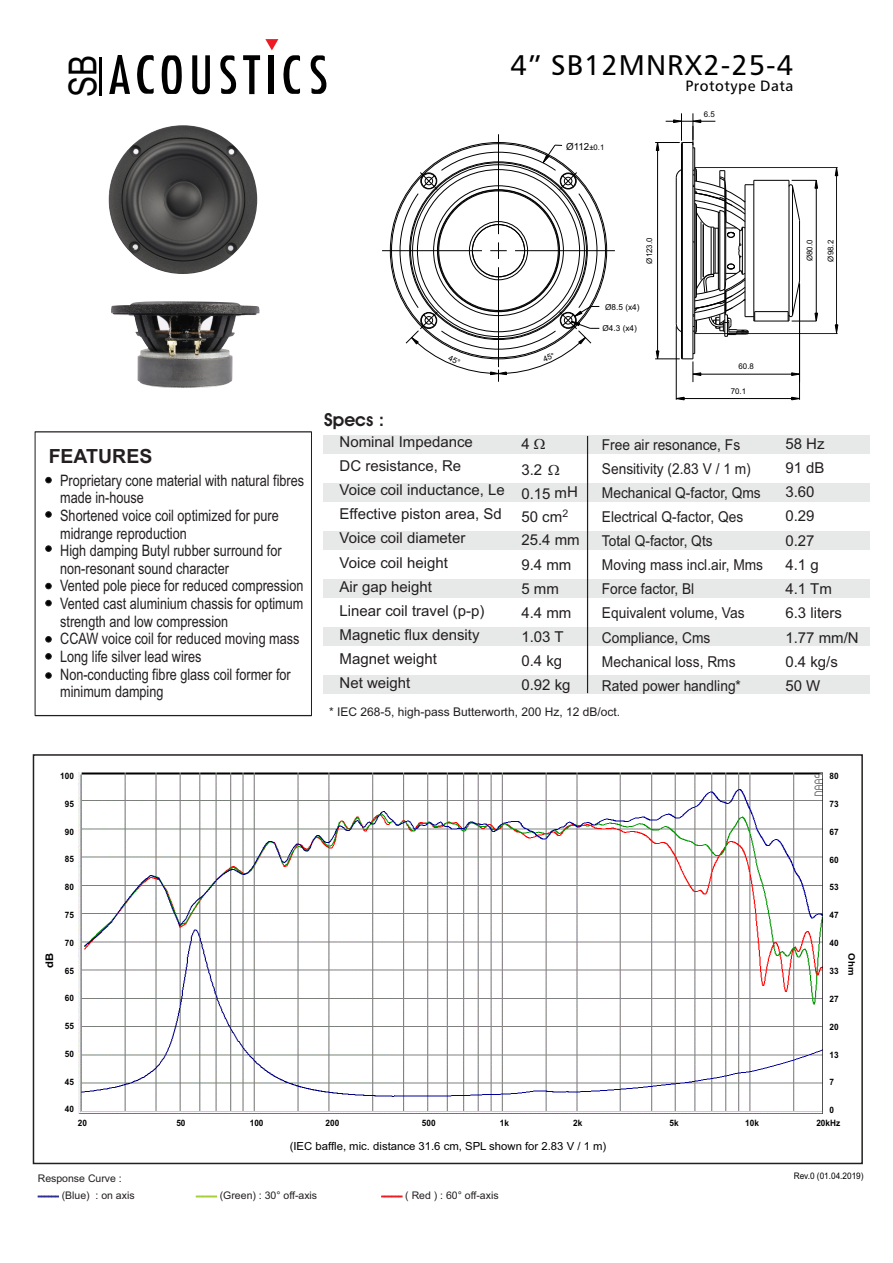
<style>
.page{position:relative;width:893px;height:1263px;background:#fff}
.page>*{position:absolute;margin:0;border:0;box-sizing:border-box;transform-origin:0 0}
.t1{font:38.7px "Arial Narrow";color:#000}
.t2{font:28.5px "Humanist 777 BT Roman B";letter-spacing:.035em;color:#000}
.t3{font:700 19.5px "Arial";color:#231f20}
.t4{font:600 18px "Avant Garde IT Cby BT";color:#231f20}
.t5{font:15.75px/17.5px "Arial";color:#231f20;scale:.8 1}
.t6{font:15px/24.2px "Arial";color:#231f20}
.t7{font:15px/24.2px "Arial";color:#231f20;scale:.92 1}
.t8{font:15px "Humanist 777 BT Roman B";letter-spacing:.035em;color:#000}
.t9{font:12px "Arial";color:#231f20}
.t10{font:11.1px "Arial";color:#000}
.t11{font:10.5px "Arial";color:#231f20}
.t12{font:700 10.5px "Arial";color:#000;scale:1.06 1}
.t13{font:9.75px "Arial";color:#000}
.t14{font:9px "Arial";color:#000;scale:.92 1}
.t15{font:700 9px "Arial";color:#000;scale:1.06 1}
.t16{font:700 8.7px "Arial";color:#000;scale:.94 1}
.t17{font:8.25px "Arial";color:#000}
.t18{font:7.95px "Arial";color:#000}
.s1{font-size:7.65px}
.s2{color:#2e3092}
.s3{color:#a6ce39}
.s4{color:#ed1c24}
</style>
<div class="page">
<div style="left:324px;top:435px;width:546px;height:18px;background:#e7e8e8"></div>
<div style="left:324px;top:483px;width:546px;height:19px;background:#e7e8e8"></div>
<div style="left:324px;top:531px;width:546px;height:19px;background:#e7e8e8"></div>
<div style="left:324px;top:579px;width:546px;height:19px;background:#e7e8e8"></div>
<div style="left:324px;top:627px;width:546px;height:19px;background:#e7e8e8"></div>
<div style="left:324px;top:675px;width:546px;height:19px;background:#e7e8e8"></div>
<hr style="left:587px;top:436px;width:1px;height:257px;background:#231f20">
<svg style="left:192px;top:55px;width:18px;height:39px"></svg>
<svg style="left:137px;top:55px;width:17px;height:39px"></svg>
<svg style="left:243px;top:39px;width:57px;height:55px"></svg>
<svg style="left:220px;top:55px;width:17px;height:39px"></svg>
<hr style="left:100px;top:57px;width:2px;height:39px;background:#000">
<svg style="left:109px;top:55px;width:21px;height:39px"></svg>
<svg style="left:161px;top:55px;width:21px;height:39px"></svg>
<svg style="left:311px;top:55px;width:16px;height:39px"></svg>
<div style="left:33px;top:754px;width:830px;height:410px;border:2px solid #231f20"></div>
<img style="left:79px;top:772px;width:744px;height:342px">
<hr style="left:754px;top:180px;width:35px;height:1px;background:#000">
<hr style="left:755px;top:321px;width:33px;height:1px;background:#000">
<hr style="left:789px;top:180px;width:1px;height:141px;background:#000">
<hr style="left:755px;top:311px;width:33px;height:1px;background:#000">
<hr style="left:799px;top:220px;width:1px;height:61px;background:#000">
<hr style="left:792px;top:186px;width:1px;height:129px;background:#000">
<hr style="left:498px;top:134px;width:1px;height:100px;background:#000">
<hr style="left:382px;top:250px;width:100px;height:1px;background:#000">
<hr style="left:515px;top:250px;width:100px;height:1px;background:#000">
<svg style="left:791px;top:372px;width:8px;height:4px"></svg>
<svg style="left:655px;top:113px;width:100px;height:269px"></svg>
<hr style="left:693px;top:374px;width:106px;height:1px;background:#000">
<svg style="left:675px;top:396px;width:10px;height:5px"></svg>
<svg style="left:791px;top:396px;width:8px;height:5px"></svg>
<hr style="left:676px;top:326px;width:1px;height:74px;background:#000">
<hr style="left:799px;top:284px;width:1px;height:116px;background:#000">
<hr style="left:676px;top:398px;width:123px;height:1px;background:#000">
<svg style="left:788px;top:280px;width:30px;height:42px"></svg>
<svg style="left:788px;top:179px;width:30px;height:42px"></svg>
<hr style="left:816px;top:180px;width:1px;height:141px;background:#000">
<div style="left:35px;top:431px;width:277px;height:285px;border:1px solid #231f20"></div>
<svg style="left:45px;top:477px;width:7px;height:6px"></svg>
<div style="left:45px;top:511px;width:7px;height:7px;background:#000;border:1px solid #231f20;border-radius:50%"></div>
<div style="left:45px;top:545px;width:7px;height:7px;background:#000;border:1px solid #231f20;border-radius:50%"></div>
<svg style="left:45px;top:583px;width:7px;height:6px"></svg>
<svg style="left:45px;top:600px;width:7px;height:6px"></svg>
<svg style="left:45px;top:636px;width:7px;height:6px"></svg>
<svg style="left:45px;top:653px;width:7px;height:6px"></svg>
<div style="left:45px;top:672px;width:7px;height:7px;background:#000;border:1px solid #231f20;border-radius:50%"></div>
<hr style="left:695px;top:333px;width:143px;height:1px;background:#000">
<hr style="left:695px;top:167px;width:143px;height:1px;background:#000">
<svg style="left:834px;top:324px;width:5px;height:10px"></svg>
<svg style="left:834px;top:167px;width:5px;height:10px"></svg>
<hr style="left:836px;top:168px;width:1px;height:166px;background:#000">
<img style="left:108px;top:125px;width:149px;height:149px;border-radius:50%">
<img style="left:111px;top:301px;width:149px;height:87px">
<svg style="left:394px;top:145px;width:209px;height:236px"></svg>
<h1 class="t1" style="left:68px;top:97px;width:44px;rotate:-90deg">SB</h1>
<h2 class="t2" style="left:510px;top:54px;width:284px">4” SB12MNRX2-25-4</h2>
<p class="t8" style="left:685px;top:79px;width:109px">Prototype Data</p>
<p class="t13" style="left:566px;top:142px;width:40px">Ø112<span class="s1">±0.1</span></p>
<p class="t18" style="left:704px;top:111px;width:12px">6.5</p>
<p class="t3" style="left:49px;top:449px;width:105px">FEATURES</p>
<p class="t5" style="left:60px;top:473px;width:306px">Proprietary cone material with natural fibres made in-house<br>Shortened voice coil optimized for pure midrange reproduction<br>High damping Butyl rubber surround for non-resonant sound character<br>Vented pole piece for reduced compression Vented cast aluminium chassis for optimum strength and low compression<br>CCAW voice coil for reduced moving mass Long life silver lead wires<br>Non-conducting fibre glass coil former for minimum damping</p>
<p class="t4" style="left:324px;top:413px;width:62px">Specs :</p>
<p class="t6" style="left:340px;top:431px;width:167px">Nominal Impedance<br>DC resistance, Re<br>Voice coil inductance, Le<br>Effective piston area, Sd<br>Voice coil diameter<br>Voice coil height<br>Air gap height<br>Linear coil travel (p-p)<br>Magnetic flux density<br>Magnet weight<br>Net weight</p>
<p class="t6" style="left:521px;top:432px;width:22px;line-height:26.5px">4<br>3.2</p>
<p class="t6" style="left:521px;top:482px;width:58px">0.15 mH</p>
<p class="t11" style="left:562px;top:509px;width:7px">2</p>
<p class="t6" style="left:521px;top:506px;width:60px">50 cm<br>25.4 mm<br>9.4 mm<br>5 mm<br>4.4 mm<br>1.03 T<br>0.4 kg<br>0.92 kg</p>
<p class="t18" style="left:646px;top:264px;width:27px;rotate:-90deg">Ø123.0</p>
<p class="t18" style="left:807px;top:261px;width:23px;rotate:-90deg">Ø80.0</p>
<p class="t18" style="left:828px;top:262px;width:23px;rotate:-90deg">Ø98.2</p>
<p class="t17" style="left:605px;top:304px;width:36px">Ø8.5 (x4)</p>
<p class="t17" style="left:603px;top:325px;width:36px">Ø4.3 (x4)</p>
<p class="t18" style="left:739px;top:363px;width:17px">60.8</p>
<p class="t18" style="left:731px;top:389px;width:17px">70.1</p>
<p class="t7" style="left:602px;top:434px;width:177px">Free air resonance, Fs<br>Sensitivity (2.83 V / 1 m)<br>Mechanical Q-factor, Qms<br>Electrical Q-factor, Qes<br>Total Q-factor, Qts<br>Moving mass incl.air, Mms<br>Force factor, Bl<br>Equivalent volume, Vas<br>Compliance, Cms<br>Mechanical loss, Rms<br>Rated power handling*</p>
<p class="t6" style="left:785px;top:433px;width:75px">58 Hz<br>91 dB<br>3.60<br>0.29<br>0.27<br>4.1 g<br>4.1 Tm<br>6.3 liters<br>1.77 mm/N<br>0.4 kg/s<br>50 W</p>
<p class="t9" style="left:329px;top:707px;width:292px">* IEC 268-5, high-pass Butterworth, 200 Hz, 12 dB/oct.</p>
<p class="t16" style="left:60px;top:773px;width:16px">100</p>
<p class="t16" style="left:65px;top:800px;width:11px">95</p>
<p class="t16" style="left:65px;top:828px;width:11px">90</p>
<p class="t16" style="left:65px;top:856px;width:11px">85</p>
<p class="t16" style="left:65px;top:884px;width:11px">80</p>
<p class="t16" style="left:65px;top:912px;width:11px">75</p>
<p class="t16" style="left:65px;top:939px;width:11px">70</p>
<p class="t16" style="left:65px;top:967px;width:11px">65</p>
<p class="t16" style="left:65px;top:995px;width:11px">60</p>
<p class="t16" style="left:65px;top:1023px;width:11px">55</p>
<p class="t16" style="left:65px;top:1050px;width:11px">50</p>
<p class="t16" style="left:65px;top:1078px;width:11px">45</p>
<p class="t16" style="left:65px;top:1106px;width:11px">40</p>
<p class="t12" style="left:46px;top:968px;width:16px;rotate:-90deg">dB</p>
<p class="t16" style="left:829px;top:773px;width:11px">80</p>
<p class="t16" style="left:829px;top:801px;width:11px">73</p>
<p class="t16" style="left:829px;top:828px;width:11px">67</p>
<p class="t16" style="left:829px;top:856px;width:11px">60</p>
<p class="t16" style="left:829px;top:884px;width:11px">53</p>
<p class="t16" style="left:829px;top:912px;width:11px">47</p>
<p class="t16" style="left:829px;top:940px;width:11px">40</p>
<p class="t16" style="left:829px;top:968px;width:11px">33</p>
<p class="t16" style="left:829px;top:995px;width:11px">27</p>
<p class="t16" style="left:829px;top:1023px;width:11px">20</p>
<p class="t16" style="left:829px;top:1051px;width:11px">13</p>
<p class="t16" style="left:829px;top:1079px;width:6px">7</p>
<p class="t16" style="left:829px;top:1107px;width:6px">0</p>
<p class="t15" style="left:855px;top:953px;width:22px;rotate:90deg">Ohm</p>
<p class="t16" style="left:78px;top:1119px;width:11px">20</p>
<p class="t16" style="left:176px;top:1119px;width:11px">50</p>
<p class="t16" style="left:250px;top:1119px;width:16px">100</p>
<p class="t16" style="left:325px;top:1119px;width:16px">200</p>
<p class="t16" style="left:422px;top:1119px;width:16px">500</p>
<p class="t16" style="left:500px;top:1119px;width:11px">1k</p>
<p class="t16" style="left:573px;top:1119px;width:11px">2k</p>
<p class="t16" style="left:669px;top:1119px;width:11px">5k</p>
<p class="t16" style="left:745px;top:1119px;width:16px">10k</p>
<p class="t16" style="left:816px;top:1119px;width:27px">20kHz</p>
<p class="t10" style="left:290px;top:1142px;width:318px">(IEC baffle, mic. distance 31.6 cm, SPL shown for 2.83 V / 1 m)</p>
<p class="t11" style="left:38px;top:1174px;width:86px">Response Curve :</p>
<p class="t14" style="left:794px;top:1172px;width:77px">Rev.0 (01.04.2019)</p>
<p class="t11" style="left:38px;top:1191px;width:98px"><span class="s2">------</span> (Blue) : on axis</p>
<p class="t11" style="left:196px;top:1191px;width:123px"><span class="s3">------</span> (Green) : 30° off-axis</p>
<p class="t11" style="left:381px;top:1191px;width:119px"><span class="s4">------</span> ( Red ) : 60° off-axis</p>
</div>
